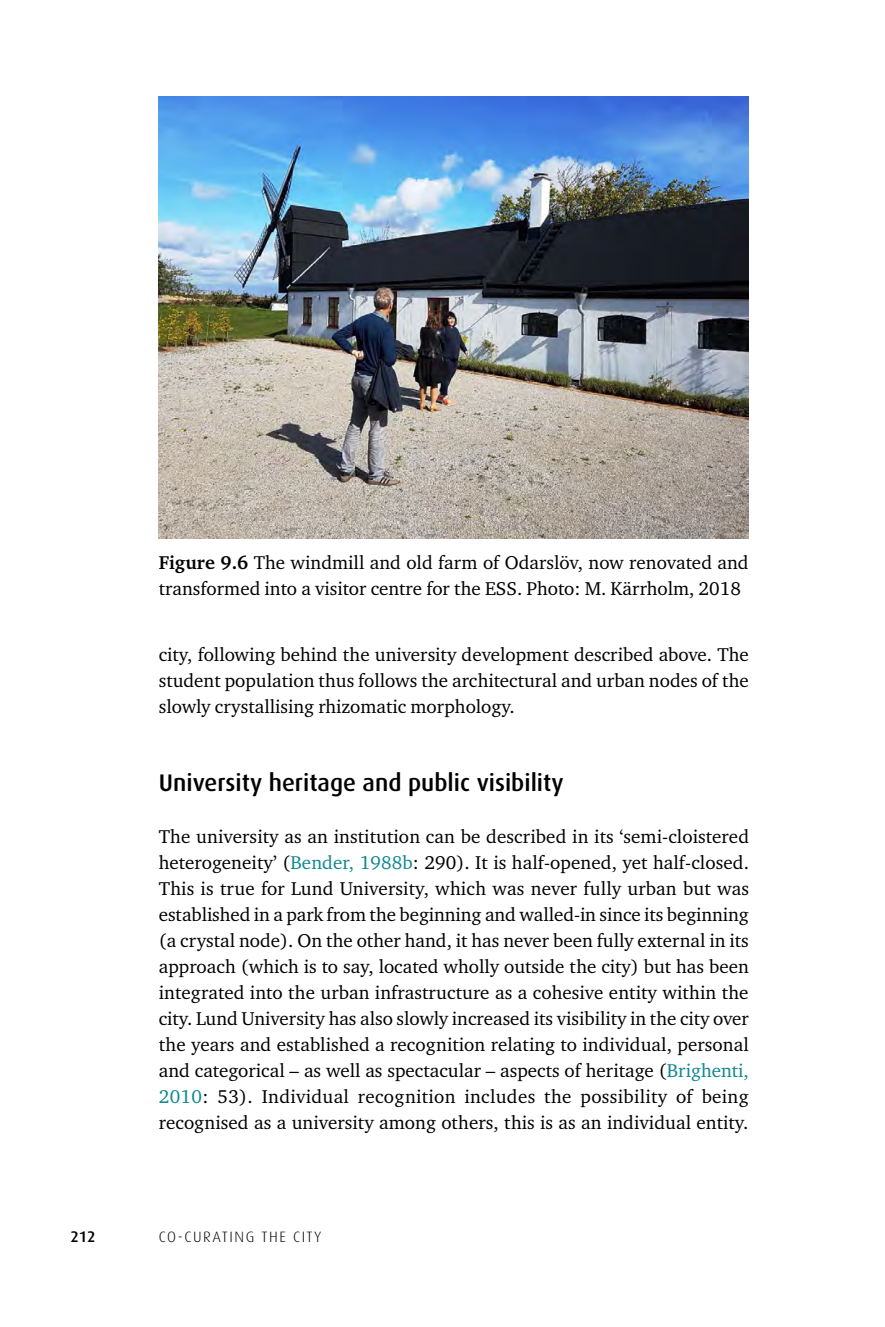
<style>
.page{position:relative;width:885px;height:1327px;background:#fff}
.page>*{position:absolute;margin:0;border:0;box-sizing:border-box;transform-origin:0 0}
.t1{font:500 24px "Dax";color:#000}
.TX{font:19px/26px "Charter ITC Std";letter-spacing:.005em;color:#000;text-align:justify}
.TXT{font:19px/26px "Charter ITC Std";color:#000;text-align:justify}
.LEG{font:19px/26px "Charter ITC Std";color:#000}
.t2{font:500 15.4px "Dax";color:#000}
.t3{font:300 15px "Dax";letter-spacing:.1em;color:#000}
.s1{font-weight:700}
.s2{color:#10888f}
</style>
<div class="page">
<img style="left:159px;top:96px;width:589px;height:443px">
<p class="LEG" style="left:159px;top:549px;width:591px"><span class="s1">Figure 9.6</span> The windmill and old farm of Odarslöv, now renovated and transformed into a visitor centre for the ESS. Photo: M. Kärrholm, 2018</p>
<p class="TXT" style="left:159px;top:641px;width:591px">city, following behind the university development described above. The student population thus follows the architectural and urban nodes of the slowly crystallising rhizomatic morphology.</p>
<h1 class="t1" style="left:159px;top:769px;width:406px">University heritage and public visibility</h1>
<p class="TX" style="left:159px;top:823px;width:591px">The university as an institution can be described in its ‘semi-cloistered heterogeneity’ (<span class="s2">Bender, 1988b</span>: 290). It is half-opened, yet half-closed.<br>This is true for Lund University, which was never fully urban but was established in a park from the beginning and walled-in since its beginning (a crystal node). On the other hand, it has never been fully external in its approach (which is to say, located wholly outside the city) but has been integrated into the urban infrastructure as a cohesive entity within the city. Lund University has also slowly increased its visibility in the city over the years and established a recognition relating to individual, personal and categorical – as well as spectacular – aspects of heritage (<span class="s2">Brighenti, 2010</span>: 53). Individual recognition includes the possibility of being recognised as a university among others, this is as an individual entity.</p>
<p class="t2" style="left:70px;top:1228px;width:27px">212</p>
<p class="t3" style="left:159px;top:1228px;width:164px">CO-CURATING THE CITY</p>
</div>
